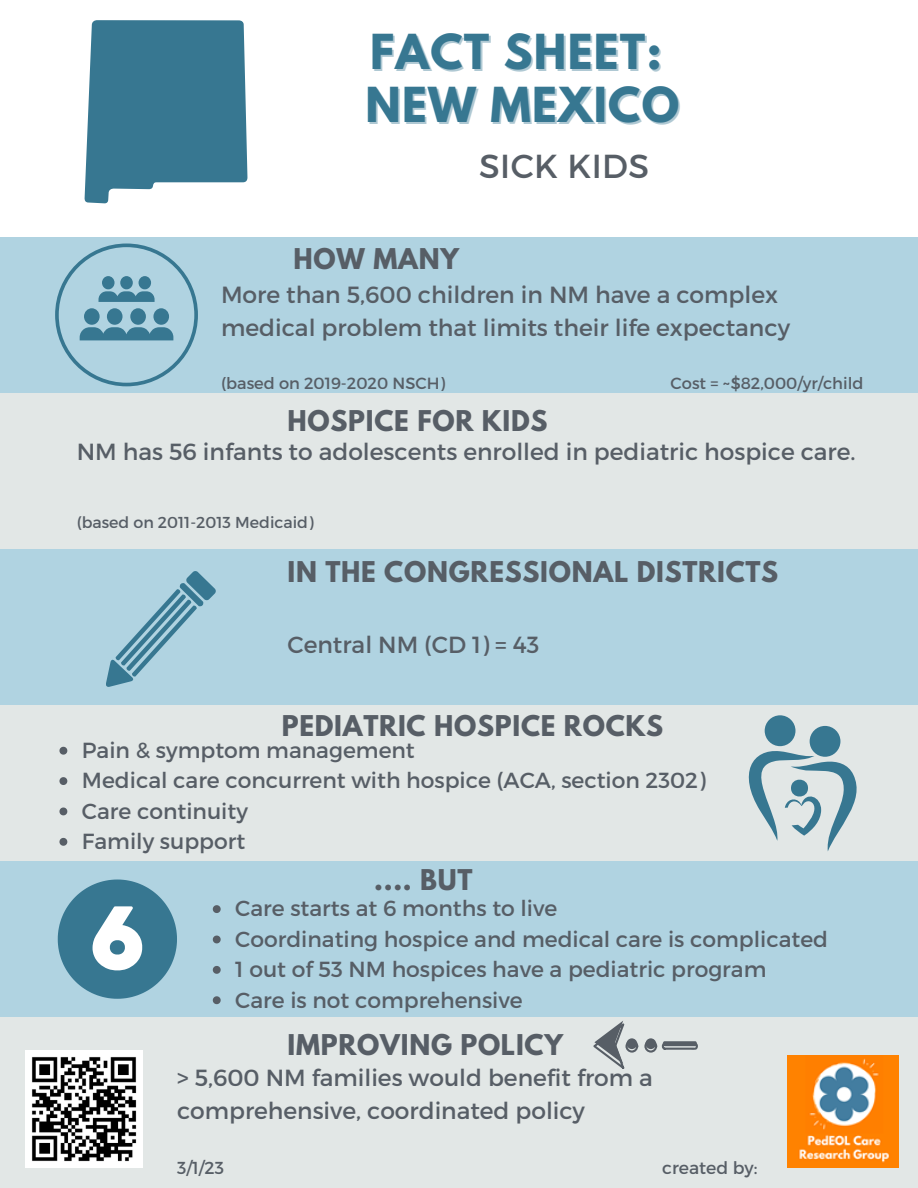
<style>
.page{position:relative;width:918px;height:1188px;background:#fff}
.page>*{position:absolute;margin:0;border:0;box-sizing:border-box;transform-origin:0 0}
.t1{font:700 42.75px/52.8px "League Spartan";letter-spacing:.03em;color:#377791}
.t2{font:33.3px "Montserrat";letter-spacing:.01em;color:#575e66}
.t3{font:700 25.35px "League Spartan";letter-spacing:.03em;color:#575e66}
.t4{font:23.4px/32.7px "Montserrat";color:#575e66}
.t5{font:21.9px/30.3px "Montserrat";color:#575e66}
.t6{font:17.4px "Montserrat";color:#575e66}
.t7{font:16.2px "Montserrat";color:#575e66}
.t8{font:15.9px "Montserrat";color:#575e66}
</style>
<div class="page">
<div style="left:0;top:533px;width:918px;height:172px;background:#b0d3e1"></div>
<div style="left:0;top:861px;width:918px;height:156px;background:#b0d3e1"></div>
<div style="left:0;top:393px;width:918px;height:156px;background:#e2e7e6"></div>
<div style="left:0;top:705px;width:918px;height:156px;background:#e2e7e6"></div>
<div style="left:0;top:1017px;width:918px;height:171px;background:#e2e7e6"></div>
<div style="left:0;top:237px;width:918px;height:156px;background:#b0d3e1"></div>
<svg style="left:106px;top:571px;width:110px;height:116px"></svg>
<svg style="left:645px;top:1038px;width:11px;height:11px"></svg>
<svg style="left:593px;top:1021px;width:45px;height:48px"></svg>
<svg style="left:644px;top:1040px;width:54px;height:13px"></svg>
<div style="left:765px;top:715px;width:30px;height:31px;background:#377791;border-radius:50%"></div>
<div style="left:810px;top:726px;width:30px;height:31px;background:#377791;border-radius:50%"></div>
<svg style="left:748px;top:748px;width:109px;height:103px"></svg>
<img style="left:787px;top:1056px;width:112px;height:111px">
<svg style="left:55px;top:244px;width:143px;height:142px"></svg>
<img style="left:26px;top:1050px;width:117px;height:117px">
<svg style="left:58px;top:880px;width:119px;height:119px"></svg>
<svg style="left:85px;top:20px;width:163px;height:183px;background:#4f879e"></svg>
<svg style="left:59px;top:747px;width:8px;height:8px"></svg>
<svg style="left:59px;top:777px;width:8px;height:8px"></svg>
<svg style="left:59px;top:808px;width:8px;height:7px"></svg>
<svg style="left:59px;top:838px;width:8px;height:8px"></svg>
<svg style="left:213px;top:905px;width:8px;height:8px"></svg>
<svg style="left:213px;top:936px;width:8px;height:7px"></svg>
<svg style="left:213px;top:966px;width:8px;height:8px"></svg>
<svg style="left:213px;top:996px;width:8px;height:8px"></svg>
<h1 class="t1" style="left:365px;top:31px;width:315px">FACT SHEET:<br>NEW MEXICO</h1>
<h2 class="t2" style="left:479px;top:145px;width:171px">SICK KIDS</h2>
<p class="t3" style="left:294px;top:246px;width:167px">HOW MANY</p>
<p class="t4" style="left:221px;top:277px;width:571px">More than 5,600 children in NM have a complex medical problem that limits their life expectancy</p>
<p class="t7" style="left:221px;top:372px;width:226px">(based on 2019-2020 NSCH)</p>
<p class="t7" style="left:671px;top:372px;width:194px">Cost = ~$82,000/yr/child</p>
<p class="t3" style="left:288px;top:408px;width:262px">HOSPICE FOR KIDS</p>
<p class="t4" style="left:77px;top:434px;width:780px">NM has 56 infants to adolescents enrolled in pediatric hospice care.</p>
<p class="t8" style="left:77px;top:512px;width:238px">(based on 2011-2013 Medicaid)</p>
<p class="t3" style="left:288px;top:559px;width:492px">IN THE CONGRESSIONAL DISTRICTS</p>
<p class="t4" style="left:288px;top:628px;width:253px">Central NM (CD 1) = 43</p>
<p class="t3" style="left:282px;top:713px;width:383px">PEDIATRIC HOSPICE ROCKS</p>
<p class="t5" style="left:82px;top:734px;width:625px">Pain &amp; symptom management<br>Medical care concurrent with hospice (ACA, section 2302)<br>Care continuity<br>Family support</p>
<p class="t3" style="left:374px;top:867px;width:100px">.... BUT</p>
<p class="t5" style="left:235px;top:892px;width:594px">Care starts at 6 months to live<br>Coordinating hospice and medical care is complicated 1 out of 53 NM hospices have a pediatric program<br>Care is not comprehensive</p>
<p class="t3" style="left:288px;top:1032px;width:277px">IMPROVING POLICY</p>
<p class="t4" style="left:177px;top:1060px;width:477px">&gt; 5,600 NM families would benefit from a comprehensive, coordinated policy</p>
<p class="t6" style="left:177px;top:1157px;width:49px">3/1/23</p>
<p class="t6" style="left:662px;top:1157px;width:97px">created by:</p>
</div>
